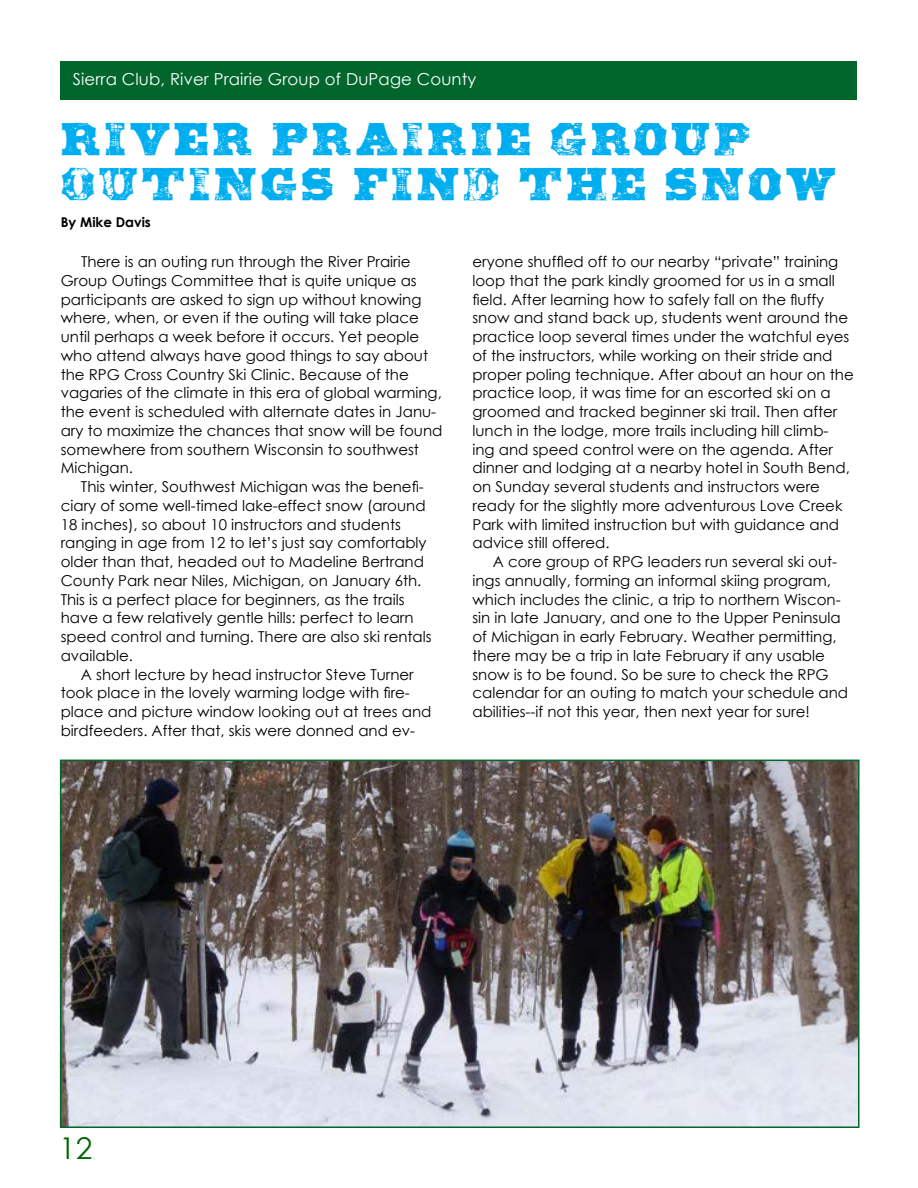
<style>
.page{position:relative;width:918px;height:1188px;background:#fff}
.page>*{position:absolute;margin:0;border:0;box-sizing:border-box;transform-origin:0 0}
.t1{font:45px/45px "HWT American Shopworn";color:#00aeef}
.t2{font:30px "Century Gothic";color:#060}
.t3{font:16.5px "Century Gothic";letter-spacing:.01em;color:#fff}
.t4{font:15px/18.8px "Century Gothic";color:#000}
.t5{font:700 13.5px "Century Gothic";color:#000}
</style>
<div class="page">
<div style="left:61px;top:61px;width:796px;height:39px;background:#00662b"></div>
<img style="left:63px;top:763px;width:793px;height:362px">
<div style="left:60px;top:760px;width:799px;height:368px;border:2px solid #00662b"></div>
<p class="t3" style="left:73px;top:68px;width:405px">Sierra Club, River Prairie Group of DuPage County</p>
<h1 class="t1" style="left:61px;top:121px;width:780px">RIVER PRAIRIE GROUP<br>OUTINGS FIND THE SNOW</h1>
<p class="t5" style="left:61px;top:212px;width:92px">By Mike Davis</p>
<p class="t4" style="left:61px;top:252px;width:383px;text-indent:20px">There is an outing run through the River Prairie Group Outings Committee that is quite unique as participants are asked to sign up without knowing where, when, or even if the outing will take place until perhaps a week before it occurs. Yet people who attend always have good things to say about the RPG Cross Country Ski Clinic. Because of the vagaries of the climate in this era of global warming, the event is scheduled with alternate dates in Janu&shy;ary to maximize the chances that snow will be found somewhere from southern Wisconsin to southwest Michigan.</p>
<p class="t4" style="left:61px;top:477px;width:372px;text-indent:20px">This winter, Southwest Michigan was the benefi&shy;ciary of some well-timed lake-effect snow (around 18 inches), so about 10 instructors and students ranging in age from 12 to let’s just say comfortably older than that, headed out to Madeline Bertrand County Park near Niles, Michigan, on January 6th.<br>This is a perfect place for beginners, as the trails have a few relatively gentle hills: perfect to learn speed control and turning. There are also ski rentals available.</p>
<p class="t4" style="left:61px;top:665px;width:372px;text-indent:20px">A short lecture by head instructor Steve Turner took place in the lovely warming lodge with fire&shy;place and picture window looking out at trees and birdfeeders. After that, skis were donned and ev-</p>
<p class="t4" style="left:472px;top:252px;width:383px">eryone shuffled off to our nearby “private” training loop that the park kindly groomed for us in a small field. After learning how to safely fall on the fluffy snow and stand back up, students went around the practice loop several times under the watchful eyes of the instructors, while working on their stride and proper poling technique. After about an hour on the practice loop, it was time for an escorted ski on a groomed and tracked beginner ski trail. Then after lunch in the lodge, more trails including hill climb&shy;ing and speed control were on the agenda. After dinner and lodging at a nearby hotel in South Bend, on Sunday several students and instructors were ready for the slightly more adventurous Love Creek Park with limited instruction but with guidance and advice still offered.</p>
<p class="t4" style="left:472px;top:552px;width:377px;text-indent:20px">A core group of RPG leaders run several ski out&shy;ings annually, forming an informal skiing program, which includes the clinic, a trip to northern Wiscon&shy;sin in late January, and one to the Upper Peninsula of Michigan in early February. Weather permitting, there may be a trip in late February if any usable snow is to be found. So be sure to check the RPG calendar for an outing to match your schedule and abilities--if not this year, then next year for sure!</p>
<h2 class="t2" style="left:59px;top:1127px;width:35px">12</h2>
</div>
